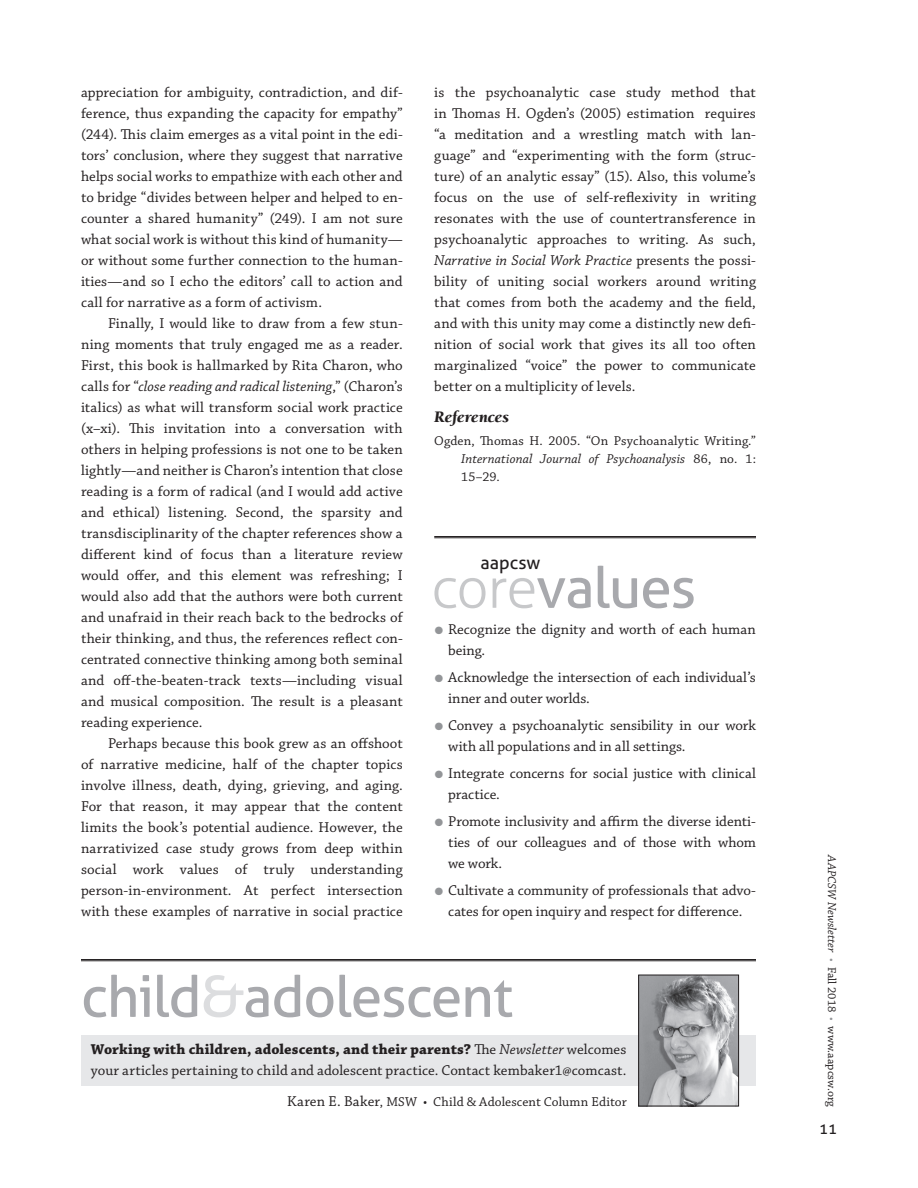
<style>
.page{position:relative;width:918px;height:1188px;background:#fff}
.page>*{position:absolute;margin:0;border:0;box-sizing:border-box;transform-origin:0 0}
.t1{font:57px "Aller";letter-spacing:-.025em;color:#a8a9ad}
.t2{font:18px "Aller";color:#231f20}
.t3{font:italic 900 16.5px "Berkeley";letter-spacing:.005em;color:#231f20}
.t4{font:15px/21px "Chaparral Pro";color:#231f20;text-align:justify}
.t5{font:15px "Aller";color:#231f20}
.t6{font:13.5px/18px "Chaparral Pro";letter-spacing:.01em;color:#231f20;text-align:justify}
.t7{font:12px "Chaparral Pro";color:#231f20}
.s1{font-style:italic}
.s2{font-weight:300;color:#c7c8ca}
.s3{color:#939598}
.s4{color:#dcdddf}
.s5{font-weight:700}
.s6{font-size:15px}
</style>
<div class="page">
<div style="left:81px;top:1035px;width:675px;height:51px;background:#e6e7e9"></div>
<img style="left:640px;top:977px;width:97px;height:127px">
<div style="left:638px;top:975px;width:101px;height:131px;border:1px solid #231f20"></div>
<hr style="left:81px;top:959px;width:675px;height:1px;background:#231f20">
<hr style="left:81px;top:961px;width:675px;height:1px;background:#231f20">
<hr style="left:434px;top:536px;width:322px;height:1px;background:#231f20">
<hr style="left:434px;top:538px;width:322px;height:1px;background:#231f20">
<p class="t4" style="left:81px;top:82px;width:323px">appreciation for ambiguity, contradiction, and dif&shy;ference, thus expanding the capacity for empathy” (244). This claim emerges as a vital point in the edi&shy;tors’ conclusion, where they suggest that narrative helps social works to empathize with each other and to bridge “divides between helper and helped to en&shy;counter a shared humanity” (249). I am not sure what social work is without this kind of humanity— or without some further connection to the human&shy;ities—and so I echo the editors’ call to action and call for narrative as a form of activism.</p>
<p class="t4" style="left:81px;top:313px;width:323px;text-indent:27px">Finally, I would like to draw from a few stun&shy;ning moments that truly engaged me as a reader.<br>First, this book is hallmarked by Rita Charon, who calls for “<span class="s1">close reading and radical listening</span>,” (Charon’s italics) as what will transform social work practice (x–xi). This invitation into a conversation with others in helping professions is not one to be taken lightly—and neither is Charon’s intention that close reading is a form of radical (and I would add active and ethical) listening. Second, the sparsity and transdisciplinarity of the chapter references show a different kind of focus than a literature review would offer, and this element was refreshing; I would also add that the authors were both current and unafraid in their reach back to the bedrocks of their thinking, and thus, the references reflect con&shy;centrated connective thinking among both seminal and off-the-beaten-track texts—including visual and musical composition. The result is a pleasant reading experience.</p>
<p class="t4" style="left:81px;top:733px;width:323px;text-indent:27px">Perhaps because this book grew as an offshoot of narrative medicine, half of the chapter topics involve illness, death, dying, grieving, and aging.<br>For that reason, it may appear that the content limits the book’s potential audience. However, the narrativized case study grows from deep within social work values of truly understanding person-in-environment. At perfect intersection with these examples of narrative in social practice</p>
<p class="t4" style="left:434px;top:82px;width:323px">is the psychoanalytic case study method that in Thomas H. Ogden’s (2005) estimation requires “a meditation and a wrestling match with lan&shy;guage” and “experimenting with the form (struc&shy;ture) of an analytic essay” (15). Also, this volume’s focus on the use of self-reflexivity in writing resonates with the use of countertransference in psychoanalytic approaches to writing. As such, <span class="s1">Narrative in Social Work Practice</span> presents the possi&shy;bility of uniting social workers around writing that comes from both the academy and the field, and with this unity may come a distinctly new defi&shy;nition of social work that gives its all too often marginalized “voice” the power to communicate better on a multiplicity of levels.</p>
<p class="t3" style="left:434px;top:408px;width:76px">References</p>
<p class="t6" style="left:461px;top:432px;width:296px;text-indent:-27px">Ogden, Thomas H. 2005. “On Psychoanalytic Writing.” <span class="s1">International Journal of Psychoanalysis</span> 86, no. 1:<br>15–29.</p>
<p class="t2" style="left:481px;top:552px;width:61px">aapcsw</p>
<h1 class="t1" style="left:431px;top:553px;width:267px"><span class="s2">core</span>values</h1>
<p class="t4" style="left:448px;top:619px;width:309px;text-indent:-13px"><span class="s3">●</span> Recognize the dignity and worth of each human being.</p>
<p class="t4" style="left:448px;top:667px;width:309px;text-indent:-13px"><span class="s3">●</span> Acknowledge the intersection of each individual’s inner and outer worlds.</p>
<p class="t4" style="left:448px;top:715px;width:309px;text-indent:-13px"><span class="s3">●</span> Convey a psychoanalytic sensibility in our work with all populations and in all settings.</p>
<p class="t4" style="left:448px;top:763px;width:309px;text-indent:-13px"><span class="s3">●</span> Integrate concerns for social justice with clinical practice.</p>
<p class="t4" style="left:448px;top:811px;width:309px;text-indent:-13px"><span class="s3">●</span> Promote inclusivity and affirm the diverse identi&shy;ties of our colleagues and of those with whom we work.</p>
<p class="t4" style="left:435px;top:880px;width:323px;text-align:center"><span class="s3">●</span> Cultivate a community of professionals that advo&shy;cates for open inquiry and respect for difference.</p>
<h1 class="t1" style="left:81px;top:962px;width:434px">child<span class="s4">&amp;</span>adolescent</h1>
<p class="t4" style="left:91px;top:1040px;width:537px"><span class="s5">Working with children, adolescents, and their parents?</span> The <span class="s1">Newsletter</span> welcomes your articles pertaining to child and adolescent practice. Contact kembaker1@comcast.</p>
<p class="t6" style="left:287px;top:1094px;width:341px"><span class="s6">Karen E. Baker</span>, MSW • Child &amp; Adolescent Column Editor</p>
<p class="t7" style="left:839px;top:855px;width:253px;rotate:90deg"><span class="s1">AAPCSW Newsletter</span> <span class="s3">•</span> Fall 2018 <span class="s3">•</span> www.aapcsw.org</p>
<p class="t5" style="left:819px;top:1120px;width:19px">11</p>
</div>
